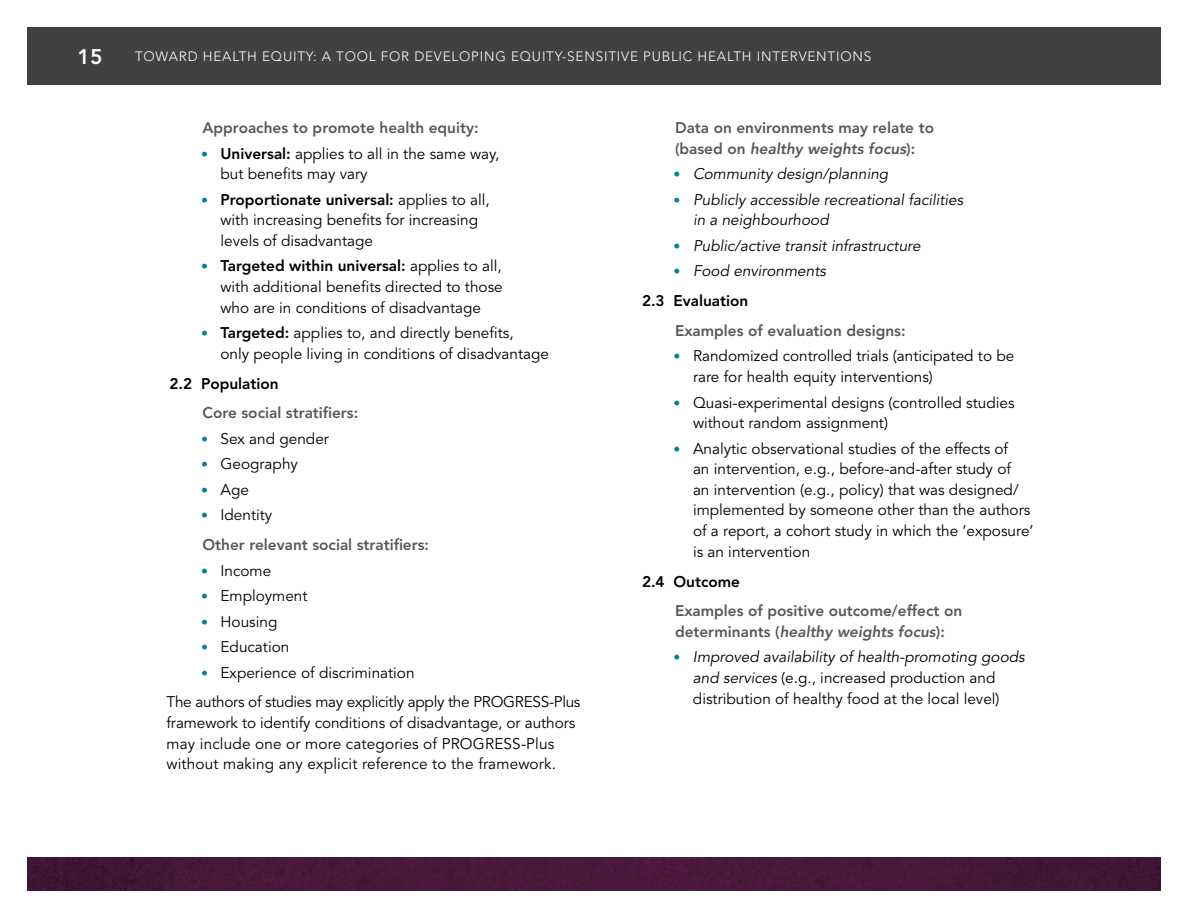
<style>
.page{position:relative;width:1188px;height:918px;background:#fff}
.page>*{position:absolute;margin:0;border:0;box-sizing:border-box;transform-origin:0 0}
.t1{font:800 21px "Avenir LT Std";color:#fff}
.Body_indent_2{font:15.3px/20.5px "Avenir LT Std";color:#000}
.Body_indent_2-2{font:800 15.3px/20.5px "Avenir LT Std";color:#58595b}
.t2{font:italic 15.3px/20.5px "Avenir LT Std";color:#000}
.Body_Indent{font:800 15.3px "Avenir LT Std";color:#000}
.t3{font:300 13.5px "Avenir LT Std";letter-spacing:.06em;color:#fff}
.s1{font-size:13.8px;color:#008390}
.s2{font-weight:800}
.s3{font-style:italic}
.s4{font-style:normal;font-size:13.8px;color:#008390}
</style>
<div class="page">
<div style="left:27px;top:27px;width:109px;height:57px;background:#414042"></div>
<div style="left:27px;top:857px;width:1134px;height:34px;background:#471739"></div>
<div style="left:135px;top:27px;width:1026px;height:57px;background:#414042"></div>
<h1 class="t1" style="left:77px;top:44px;width:27px">15</h1>
<p class="t3" style="left:135px;top:48px;width:738px">TOWARD HEALTH EQUITY: A TOOL FOR DEVELOPING EQUITY-SENSITIVE PUBLIC HEALTH INTERVENTIONS</p>
<p class="Body_indent_2-2" style="left:202px;top:118px;width:278px">Approaches to promote health equity:</p>
<p class="Body_indent_2" style="left:220px;top:143px;width:281px;text-indent:-20px"><span class="s1">•</span> <span class="s2">Universal:</span> applies to all in the same way, but benefits may vary</p>
<p class="Body_indent_2" style="left:220px;top:190px;width:271px;text-indent:-20px"><span class="s1">•</span> <span class="s2">Proportionate universal:</span> applies to all, with increasing benefits for increasing levels of disadvantage</p>
<p class="Body_indent_2" style="left:220px;top:256px;width:284px;text-align:justify;text-indent:-20px"><span class="s1">•</span> <span class="s2">Targeted within universal:</span> applies to all, with additional benefits directed to those who are in conditions of disadvantage</p>
<p class="Body_indent_2" style="left:220px;top:323px;width:330px;text-indent:-20px"><span class="s1">•</span> <span class="s2">Targeted:</span> applies to, and directly benefits,<br>only people living in conditions of disadvantage</p>
<p class="Body_Indent" style="left:170px;top:374px;width:111px">2.2 Population</p>
<p class="Body_indent_2-2" style="left:202px;top:403px;width:157px">Core social stratifiers:</p>
<p class="Body_indent_2" style="left:201px;top:429px;width:130px"><span class="s1">•</span> Sex and gender</p>
<p class="Body_indent_2" style="left:201px;top:454px;width:98px"><span class="s1">•</span> Geography</p>
<p class="Body_indent_2" style="left:201px;top:480px;width:49px"><span class="s1">•</span> Age</p>
<p class="Body_indent_2" style="left:201px;top:505px;width:73px"><span class="s1">•</span> Identity</p>
<p class="Body_indent_2-2" style="left:202px;top:535px;width:228px">Other relevant social stratifiers:</p>
<p class="Body_indent_2" style="left:201px;top:561px;width:72px"><span class="s1">•</span> Income</p>
<p class="Body_indent_2" style="left:201px;top:586px;width:108px"><span class="s1">•</span> Employment</p>
<p class="Body_indent_2" style="left:201px;top:612px;width:78px"><span class="s1">•</span> Housing</p>
<p class="Body_indent_2" style="left:201px;top:637px;width:90px"><span class="s1">•</span> Education</p>
<p class="Body_indent_2" style="left:201px;top:662px;width:215px"><span class="s1">•</span> Experience of discrimination</p>
<p class="Body_indent_2" style="left:167px;top:692px;width:416px">The authors of studies may explicitly apply the PROGRESS-Plus framework to identify conditions of disadvantage, or authors may include one or more categories of PROGRESS-Plus without making any explicit reference to the framework.</p>
<p class="Body_indent_2-2" style="left:675px;top:118px;width:261px">Data on environments may relate to (based on <span class="s3">healthy weights focus</span>):</p>
<p class="t2" style="left:674px;top:164px;width:216px"><span class="s4">•</span> Community design/planning</p>
<p class="t2" style="left:693px;top:190px;width:272px;text-indent:-20px"><span class="s4">•</span> Publicly accessible recreational facilities in a neighbourhood</p>
<p class="t2" style="left:674px;top:236px;width:249px"><span class="s4">•</span> Public/active transit infrastructure</p>
<p class="t2" style="left:674px;top:261px;width:154px"><span class="s4">•</span> Food environments</p>
<p class="Body_Indent" style="left:642px;top:292px;width:108px">2.3 Evaluation</p>
<p class="Body_indent_2-2" style="left:675px;top:320px;width:232px">Examples of evaluation designs:</p>
<p class="Body_indent_2" style="left:693px;top:346px;width:323px;text-indent:-20px"><span class="s1">•</span> Randomized controlled trials (anticipated to be rare for health equity interventions)</p>
<p class="Body_indent_2" style="left:693px;top:392px;width:323px;text-indent:-20px"><span class="s1">•</span> Quasi-experimental designs (controlled studies without random assignment)</p>
<p class="Body_indent_2" style="left:693px;top:439px;width:342px;text-indent:-20px"><span class="s1">•</span> Analytic observational studies of the effects of<br>an intervention, e.g., before-and-after study of<br>an intervention (e.g., policy) that was designed/ implemented by someone other than the authors of a report, a cohort study in which the ‘exposure’ is an intervention</p>
<p class="Body_Indent" style="left:642px;top:572px;width:100px">2.4 Outcome</p>
<p class="Body_indent_2-2" style="left:675px;top:601px;width:289px">Examples of positive outcome/effect on determinants (<span class="s3">healthy weights focus</span>):</p>
<p class="Body_indent_2" style="left:693px;top:647px;width:333px;text-indent:-20px"><span class="s1">•</span> <span class="s3">Improved availability of health-promoting goods and services</span> (e.g., increased production and distribution of healthy food at the local level)</p>
</div>
